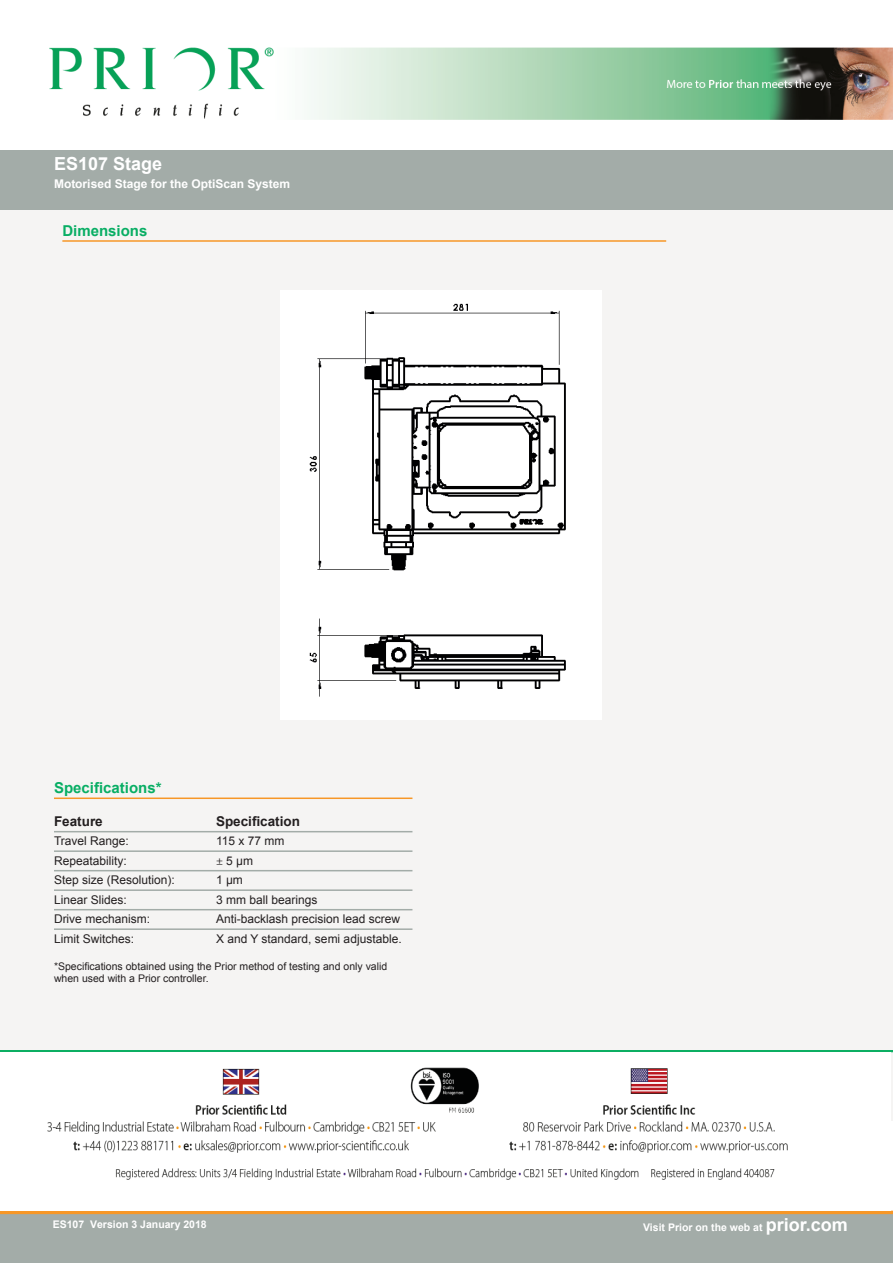
<style>
.page{position:relative;width:893px;height:1263px;background:#fff}
.page>*{position:absolute;margin:0;border:0;box-sizing:border-box;transform-origin:0 0}
.t1{font:700 18px "Arial";color:#fff}
.t2{font:700 15px "Arial";color:#08ae64}
.t3{font:700 13.5px "Arial";color:#231f20}
.t4{font:12px "Arial";color:#231f20}
.t5{font:700 12px "Arial";color:#fff}
.t6{font:10.5px/12.6px "Arial";color:#231f20}
.t7{font:700 10.5px "Arial";color:#fff}
.s1{font-family:"Minion Pro"}
.s2{font-size:18px}
</style>
<div class="page">
<div style="left:0;top:142px;width:893px;height:978px;background:#f5f4f3"></div>
<div style="left:0;top:150px;width:893px;height:60px;background:#a3aca8"></div>
<hr style="left:62px;top:240px;width:604px;height:2px;background:#f79727">
<hr style="left:0;top:1050px;width:893px;height:2px;background:#0bae62">
<div style="left:0;top:1214px;width:893px;height:49px;background:#a3aca8"></div>
<hr style="left:0;top:1211px;width:893px;height:3px;background:#f79727">
<img style="left:281px;top:290px;width:321px;height:429px">
<hr style="left:54px;top:797px;width:358px;height:2px;background:#f79727">
<hr style="left:54px;top:831px;width:358px;height:1px;background:#a3aca8">
<hr style="left:54px;top:850px;width:358px;height:2px;background:#a3aca8">
<hr style="left:54px;top:870px;width:358px;height:1px;background:#a3aca8">
<hr style="left:54px;top:889px;width:358px;height:2px;background:#a3aca8">
<hr style="left:54px;top:909px;width:358px;height:1px;background:#a3aca8">
<hr style="left:54px;top:928px;width:358px;height:2px;background:#a3aca8">
<img style="left:0;top:47px;width:892px;height:102px">
<img style="left:1px;top:1053px;width:890px;height:127px">
<h1 class="t1" style="left:54px;top:152px;width:110px">ES107 Stage</h1>
<p class="t5" style="left:54px;top:176px;width:238px">Motorised Stage for the OptiScan System</p>
<p class="t2" style="left:62px;top:221px;width:87px">Dimensions</p>
<p class="t2" style="left:54px;top:778px;width:109px">Specifications*</p>
<p class="t3" style="left:54px;top:812px;width:50px">Feature</p>
<p class="t3" style="left:216px;top:812px;width:86px">Specification</p>
<p class="t4" style="left:54px;top:833px;width:76px">Travel Range:</p>
<p class="t4" style="left:216px;top:833px;width:70px">115 x 77 mm</p>
<p class="t4" style="left:54px;top:853px;width:74px">Repeatability:</p>
<p class="t4" style="left:216px;top:853px;width:39px"><span class="s1">±</span> 5 µm</p>
<p class="t4" style="left:54px;top:872px;width:122px">Step size (Resolution):</p>
<p class="t4" style="left:216px;top:872px;width:28px">1 µm</p>
<p class="t4" style="left:54px;top:892px;width:74px">Linear Slides:</p>
<p class="t4" style="left:216px;top:892px;width:103px">3 mm ball bearings</p>
<p class="t4" style="left:54px;top:911px;width:98px">Drive mechanism:</p>
<p class="t4" style="left:216px;top:911px;width:186px">Anti-backlash precision lead screw</p>
<p class="t4" style="left:54px;top:931px;width:82px">Limit Switches:</p>
<p class="t4" style="left:216px;top:931px;width:187px">X and Y standard, semi adjustable.</p>
<p class="t6" style="left:54px;top:960px;width:335px">*Specifications obtained using the Prior method of testing and only valid when used with a Prior controller.</p>
<p class="t7" style="left:53px;top:1218px;width:156px">ES107 Version 3 January 2018</p>
<p class="t7" style="left:643px;top:1220px;width:206px">Visit Prior on the web at <span class="s2">prior.com</span></p>
</div>
